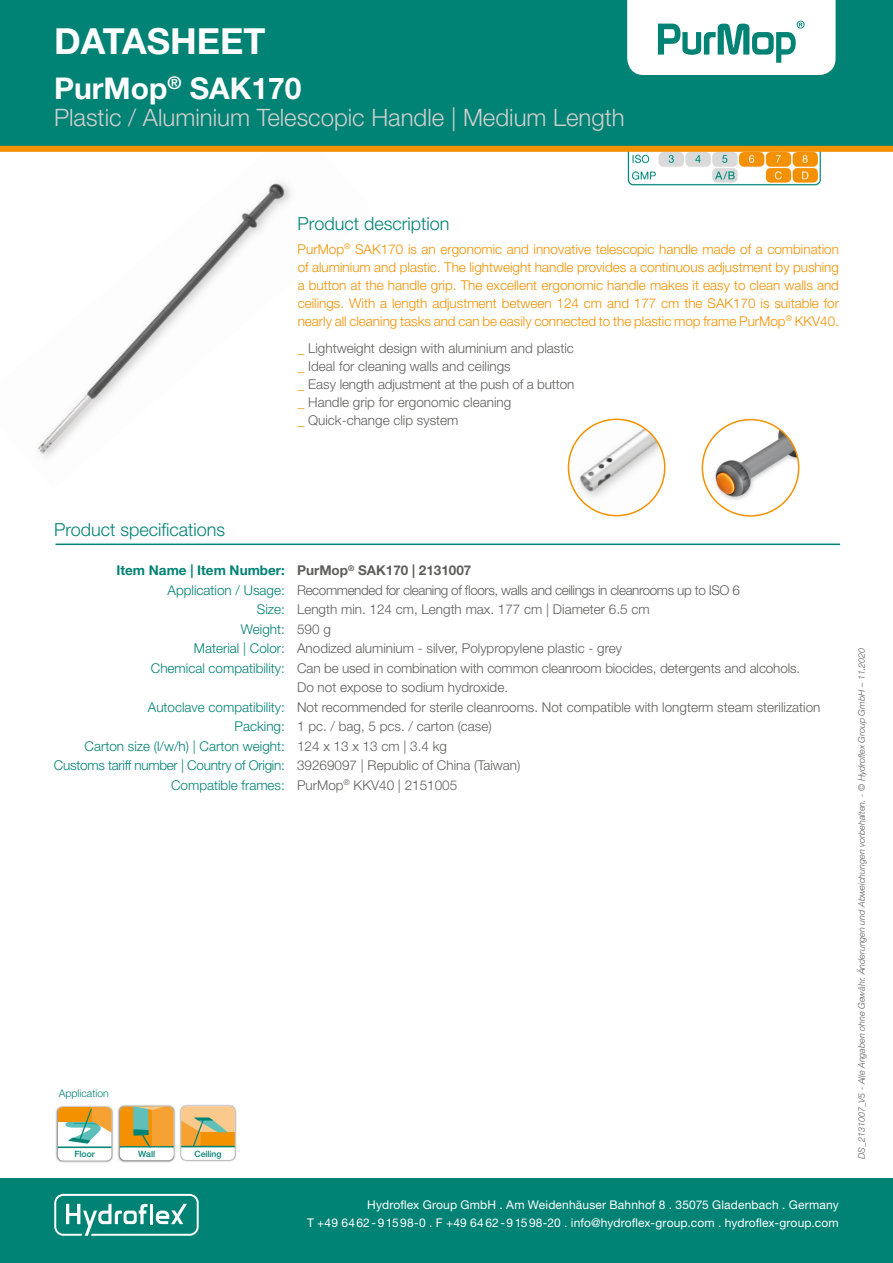
<style>
.page{position:relative;width:893px;height:1263px;background:#fff}
.page>*{position:absolute;margin:0;border:0;box-sizing:border-box;transform-origin:0 0}
.t1{font:700 36px "Helvetica Neue LT Std";color:#fff}
.t2{font:700 30px "Helvetica Neue LT Std";color:#fff}
.t3{font:300 24px "Helvetica Neue LT Std";color:#cfd0d0}
.t4{font:300 18px "Helvetica Neue LT Std";color:#008274}
.t5{font:300 13.5px/19.5px "Helvetica Neue LT Std";color:#5e5e5d}
.t6{font:300 13.5px/18px "Helvetica Neue LT Std";color:#f39100;text-align:justify}
.t7{font:300 13.5px/19.5px "Helvetica Neue LT Std";color:#008274;text-align:right}
.t8{font:700 13.5px "Helvetica Neue LT Std";color:#008274}
.t9{font:12px/18px "Helvetica Neue LT Std";letter-spacing:.01em;color:#fff;text-align:right}
.t10{font:300 10.5px "Helvetica Neue LT Std";color:#008274}
.t11{font:italic 300 9px "Helvetica Neue LT Std";color:#5e5e5d}
.t12{font:500 8.7px "Helvetica Neue";letter-spacing:-.005em;color:#008274}
.s1{color:#f39100}
.s2{font-weight:700}
</style>
<div class="page">
<img style="left:37px;top:182px;width:254px;height:275px">
<img style="left:627px;top:152px;width:194px;height:34px">
<div style="left:0;top:0;width:893px;height:148px;background:#008274"></div>
<svg style="left:627px;top:0;width:209px;height:74px;background:#d8ece9"></svg>
<div style="left:0;top:1178px;width:893px;height:85px;background:#008274"></div>
<svg style="left:54px;top:1194px;width:145px;height:42px"></svg>
<hr style="left:56px;top:544px;width:784px;height:1px;background:#008274">
<div style="left:0;top:146px;width:893px;height:6px;background:#f39100"></div>
<img style="left:117px;top:1105px;width:59px;height:58px">
<div style="left:120px;top:1106px;width:54px;height:54px;background:#fff;border-radius:5px"></div>
<svg style="left:120px;top:1106px;width:54px;height:43px;background:#d0a03d"></svg>
<hr style="left:120px;top:1146px;width:54px;height:2px;background:#008274">
<div style="left:120px;top:1148px;width:54px;height:9px;background:#fff;border-radius:2px"></div>
<img style="left:179px;top:1105px;width:58px;height:57px">
<div style="left:181px;top:1106px;width:54px;height:54px;background:#fff;border-radius:5px"></div>
<svg style="left:181px;top:1106px;width:54px;height:40px;background:#e2b361"></svg>
<hr style="left:181px;top:1146px;width:54px;height:1px;background:#008274">
<img style="left:55px;top:1106px;width:59px;height:57px">
<div style="left:58px;top:1107px;width:54px;height:54px;background:#fff;border-radius:5px"></div>
<div style="left:58px;top:1107px;width:34px;height:14px;background:#f39100"></div>
<svg style="left:65px;top:1107px;width:47px;height:36px"></svg>
<hr style="left:58px;top:1146px;width:54px;height:2px;background:#008274">
<img style="left:702px;top:420px;width:97px;height:96px;border-radius:48px">
<div style="left:702px;top:419px;width:97px;height:98px;border:2px solid #f39100;border-radius:50%"></div>
<img style="left:568px;top:419px;width:97px;height:97px;border-radius:48px">
<div style="left:568px;top:419px;width:97px;height:97px;border:2px solid #f39100;border-radius:50%"></div>
<h1 class="t1" style="left:54px;top:19px;width:213px">DATASHEET</h1>
<h2 class="t2" style="left:54px;top:70px;width:249px">PurMop<sup>®</sup> SAK170</h2>
<h3 class="t3" style="left:54px;top:103px;width:572px">Plastic / Aluminium Telescopic Handle | Medium Length</h3>
<h3 class="t4" style="left:298px;top:212px;width:153px">Product description</h3>
<p class="t6" style="left:298px;top:240px;width:543px">PurMop<sup>®</sup> SAK170 is an ergonomic and innovative telescopic handle made of a combination of aluminium and plastic. The lightweight handle provides a continuous adjustment by pushing a button at the handle grip. The excellent ergonomic handle makes it easy to clean walls and ceilings. With a length adjustment between 124 cm and 177 cm the SAK170 is suitable for nearly all cleaning tasks and can be easily connected to the plastic mop frame PurMop<sup>®</sup> KKV40.</p>
<p class="t5" style="left:298px;top:339px;width:278px;line-height:18px"><span class="s1">_</span> Lightweight design with aluminium and plastic <span class="s1">_</span> Ideal for cleaning walls and ceilings<br><span class="s1">_</span> Easy length adjustment at the push of a button <span class="s1">_</span> Handle grip for ergonomic cleaning<br><span class="s1">_</span> Quick-change clip system</p>
<h3 class="t4" style="left:54px;top:518px;width:173px">Product specifications</h3>
<p class="t8" style="left:116px;top:562px;width:170px">Item Name | Item Number:</p>
<p class="t7" style="left:151px;top:580px;width:136px">Application / Usage:<br>Size:<br>Weight:<br>Material | Color:<br>Chemical compatibility:</p>
<p class="t7" style="left:54px;top:697px;width:232px">Autoclave compatibility:<br>Packing:<br>Carton size (l/w/h) | Carton weight:<br>Customs tariff number | Country of Origin:<br>Compatible frames:</p>
<p class="t5" style="left:297px;top:560px;width:525px"><span class="s2">PurMop</span><sup>®</sup> <span class="s2">SAK170 | 2131007<br></span>Recommended for cleaning of floors, walls and ceilings in cleanrooms up to ISO 6<br>Length min. 124 cm, Length max. 177 cm | Diameter 6.5 cm<br>590 g<br>Anodized aluminium - silver, Polypropylene plastic - grey<br>Can be used in combination with common cleanroom biocides, detergents and alcohols.<br>Do not expose to sodium hydroxide.<br>Not recommended for sterile cleanrooms. Not compatible with longterm steam sterilization 1 pc. / bag, 5 pcs. / carton (case)<br>124 x 13 x 13 cm | 3.4 kg<br>39269097 | Republic of China (Taiwan)<br>PurMop<sup>®</sup> KKV40 | 2151005</p>
<p class="t10" style="left:59px;top:1087px;width:51px">Application</p>
<p class="t12" style="left:75px;top:1149px;width:22px">Floor</p>
<p class="t12" style="left:138px;top:1149px;width:18px">Wall</p>
<p class="t12" style="left:194px;top:1148px;width:29px">Ceiling</p>
<p class="t9" style="left:307px;top:1195px;width:533px">Hydroflex Group GmbH . Am Weidenhäuser Bahnhof 8 . 35075 Gladenbach . Germany<br>T +49 6462-91598-0 . F +49 6462-91598-20 . info@hydroflex-group.com . hydroflex-group.com</p>
<p class="t11" style="left:856px;top:1159px;width:512px;rotate:-90deg">DS_2131007_V5 - Alle Angaben ohne Gewähr. Änderungen und Abweichungen vorbehalten. - © Hydroflex Group GmbH – 11.2020</p>
</div>
